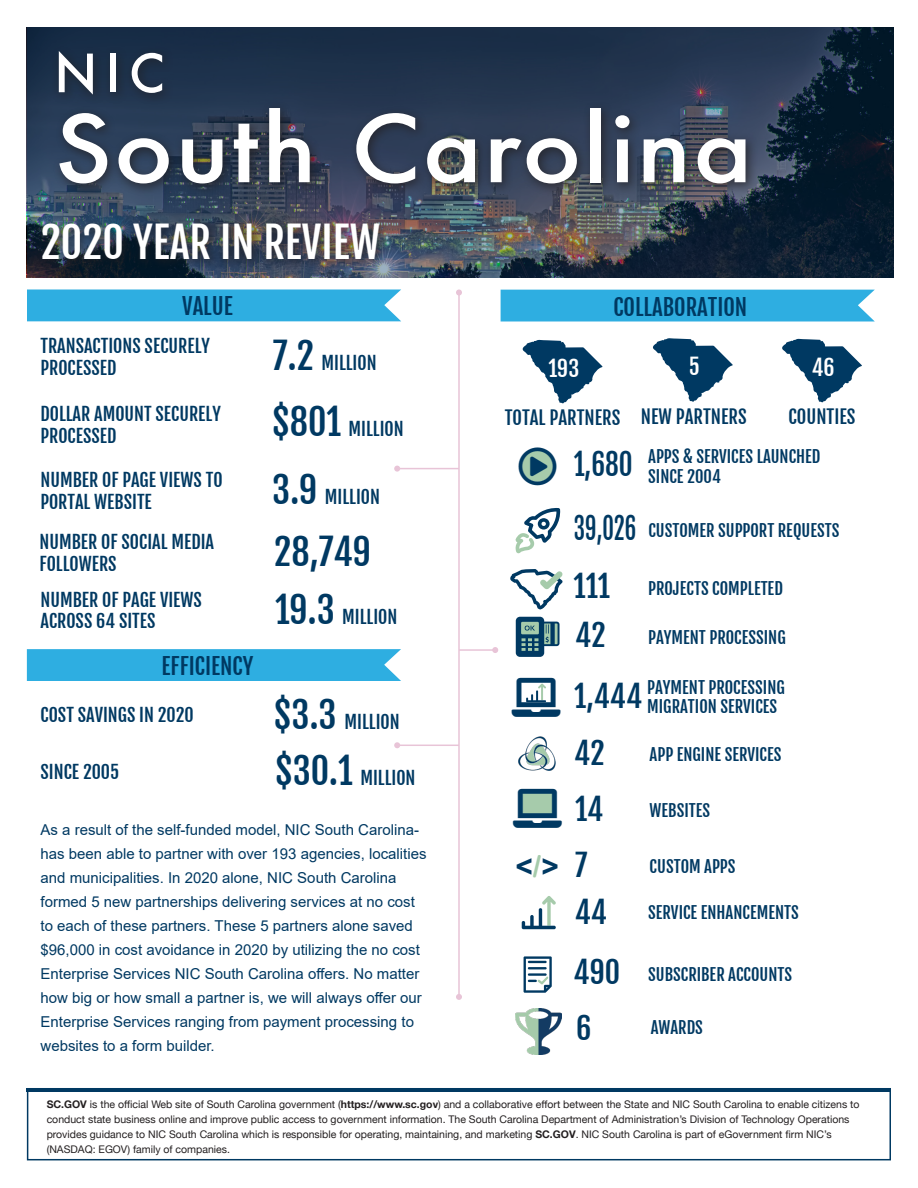
<style>
.page{position:relative;width:918px;height:1188px;background:#fff}
.page>*{position:absolute;margin:0;border:0;box-sizing:border-box;transform-origin:0 0}
.t1{font:500 90px "Futura";letter-spacing:.02em;color:#fff;scale:1.1 1}
.t2{font:500 51.3px "Futura";color:#fff}
.Design_Text{font:42px "Fjalla One";color:#fff}
.Design_Text-2{font:36px "Fjalla One";color:#003962}
.Design_Text-3{font:30px "Fjalla One";color:#003962}
.Design_Text-4{font:30px "Fjalla One";color:#003962;scale:.75 1}
.Design_Text-5{font:30px "Fjalla One";color:#003962;scale:.9 1}
.t3{font:30px "Arial Rounded MT Bold";color:#003962}
.Design_Text-6{font:22.5px "Fjalla One";color:#003962}
.Design_Text-7{font:21.75px "Fjalla One";color:#fff}
.Design_Text-8{font:18.6px "Fjalla One";color:#003962}
.Design_Text-9{font:18px/21.6px "Fjalla One";color:#003962}
.Design_Text-10{font:16.5px/19.8px "Fjalla One";color:#003962}
.t4{font:15px/24px "Arial";color:#003962}
.t5{font:10.5px/15px "Helvetica Neue";color:#231f20}
.s1{font-size:36px}
.s2{color:#a6cbab}
.s3{font-weight:700}
</style>
<div class="page">
<div style="left:27px;top:1088px;width:864px;height:72px;border:2px solid #003962"></div>
<img style="left:27px;top:27px;width:866px;height:251px">
<div style="left:37px;top:218px;width:352px;height:51px;background:#231f20;opacity:.75"></div>
<hr style="left:458px;top:292px;width:2px;height:705px;background:#e8c4d7">
<svg style="left:456px;top:290px;width:6px;height:5px"></svg>
<svg style="left:456px;top:994px;width:6px;height:6px"></svg>
<div style="left:27px;top:290px;width:374px;height:31px;background:#2eaee1"></div>
<hr style="left:397px;top:468px;width:62px;height:1px;background:#e8c4d7">
<svg style="left:394px;top:466px;width:6px;height:6px"></svg>
<hr style="left:397px;top:745px;width:62px;height:1px;background:#e8c4d7">
<svg style="left:394px;top:742px;width:6px;height:6px"></svg>
<hr style="left:459px;top:649px;width:36px;height:2px;background:#e8c4d7">
<svg style="left:492px;top:647px;width:6px;height:6px"></svg>
<div style="left:52px;top:45px;width:706px;height:151px;background:#231f20;opacity:.75"></div>
<hr style="left:27px;top:1088px;width:864px;height:4px;background:#003962">
<svg style="left:516px;top:617px;width:44px;height:40px;background:#537e8d"></svg>
<img style="left:518px;top:736px;width:38px;height:35px">
<div style="left:501px;top:290px;width:374px;height:31px;background:#2eaee1"></div>
<svg style="left:653px;top:338px;width:80px;height:64px"></svg>
<svg style="left:522px;top:340px;width:81px;height:64px"></svg>
<svg style="left:782px;top:339px;width:80px;height:64px"></svg>
<svg style="left:524px;top:956px;width:28px;height:37px"></svg>
<svg style="left:510px;top:569px;width:53px;height:40px"></svg>
<svg style="left:515px;top:508px;width:45px;height:45px"></svg>
<svg style="left:522px;top:896px;width:34px;height:33px"></svg>
<div style="left:27px;top:649px;width:374px;height:32px;background:#2eaee1"></div>
<img style="left:516px;top:1008px;width:45px;height:47px">
<svg style="left:521px;top:792px;width:35px;height:24px"></svg>
<svg style="left:521px;top:450px;width:33px;height:32px"></svg>
<svg style="left:526px;top:683px;width:20px;height:20px"></svg>
<p class="t2" style="left:54px;top:38px;width:112px">NIC</p>
<p class="t1" style="left:54px;top:87px;width:636px">South Carolina</p>
<p class="Design_Text" style="left:40px;top:217px;width:341px">2020 YEAR IN REVIEW</p>
<p class="Design_Text-6" style="left:182px;top:293px;width:52px">VALUE</p>
<p class="Design_Text-9" style="left:40px;top:336px;width:171px">TRANSACTIONS SECURELY<br>PROCESSED</p>
<p class="Design_Text-9" style="left:40px;top:403px;width:182px">DOLLAR AMOUNT SECURELY<br>PROCESSED</p>
<p class="Design_Text-9" style="left:40px;top:469px;width:184px">NUMBER OF PAGE VIEWS TO<br>PORTAL WEBSITE</p>
<p class="Design_Text-9" style="left:40px;top:531px;width:176px">NUMBER OF SOCIAL MEDIA<br>FOLLOWERS</p>
<p class="Design_Text-9" style="left:41px;top:589px;width:163px">NUMBER OF PAGE VIEWS</p>
<p class="Design_Text-9" style="left:41px;top:610px;width:117px">ACROSS 64 SITES</p>
<p class="Design_Text-6" style="left:161px;top:652px;width:93px">EFFICIENCY</p>
<p class="Design_Text-9" style="left:41px;top:705px;width:155px">COST SAVINGS IN 2020</p>
<p class="Design_Text-9" style="left:41px;top:761px;width:80px">SINCE 2005</p>
<p class="Design_Text-9" style="left:273px;top:352px;width:105px"><span class="s1">7.2</span> MILLION</p>
<p class="Design_Text-9" style="left:272px;top:418px;width:133px"><span class="s1">$801</span> MILLION</p>
<p class="Design_Text-9" style="left:272px;top:486px;width:109px"><span class="s1">3.9</span> MILLION</p>
<p class="Design_Text-2" style="left:274px;top:530px;width:99px">28,749</p>
<p class="Design_Text-9" style="left:275px;top:606px;width:124px"><span class="s1">19.3</span> MILLION</p>
<p class="Design_Text-9" style="left:274px;top:711px;width:127px"><span class="s1">$3.3</span> MILLION</p>
<p class="Design_Text-9" style="left:275px;top:767px;width:142px"><span class="s1">$30.1</span> MILLION</p>
<p class="t4" style="left:41px;top:818px;width:388px">As a result of the self-funded model, NIC South Carolina&shy;has been able to partner with over 193 agencies, localities and municipalities. In 2020 alone, NIC South Carolina formed 5 new partnerships delivering services at no cost to each of these partners. These 5 partners alone saved $96,000 in cost avoidance in 2020 by utilizing the no cost Enterprise Services NIC South Carolina offers. No matter how big or how small a partner is, we will always offer our Enterprise Services ranging from payment processing to websites to a form builder.</p>
<p class="Design_Text-6" style="left:613px;top:293px;width:135px">COLLABORATION</p>
<p class="Design_Text-7" style="left:689px;top:353px;width:12px">5</p>
<p class="Design_Text-8" style="left:641px;top:405px;width:107px">NEW PARTNERS</p>
<p class="Design_Text-7" style="left:812px;top:354px;width:24px">46</p>
<p class="Design_Text-8" style="left:789px;top:405px;width:69px">COUNTIES</p>
<p class="Design_Text-7" style="left:549px;top:355px;width:32px">193</p>
<p class="Design_Text-8" style="left:505px;top:406px;width:117px">TOTAL PARTNERS</p>
<p class="Design_Text-5" style="left:574px;top:446px;width:67px">1,680</p>
<p class="Design_Text-10" style="left:648px;top:447px;width:174px">APPS &amp; SERVICES LAUNCHED<br>SINCE 2004</p>
<p class="Design_Text-4" style="left:574px;top:509px;width:85px">39,026</p>
<p class="Design_Text-10" style="left:648px;top:521px;width:193px">CUSTOMER SUPPORT REQUESTS</p>
<p class="Design_Text-3" style="left:574px;top:568px;width:38px">111</p>
<p class="Design_Text-10" style="left:648px;top:579px;width:136px">PROJECTS COMPLETED</p>
<p class="Design_Text-3" style="left:575px;top:617px;width:32px">42</p>
<p class="Design_Text-10" style="left:648px;top:627px;width:139px">PAYMENT PROCESSING</p>
<p class="Design_Text-3" style="left:574px;top:678px;width:69px">1,444</p>
<p class="Design_Text-10" style="left:647px;top:677px;width:139px">PAYMENT PROCESSING<br>MIGRATION SERVICES</p>
<p class="Design_Text-3" style="left:574px;top:735px;width:32px">42</p>
<p class="Design_Text-10" style="left:650px;top:744px;width:133px">APP ENGINE SERVICES</p>
<p class="Design_Text-3" style="left:575px;top:791px;width:30px">14</p>
<p class="Design_Text-10" style="left:650px;top:801px;width:62px">WEBSITES</p>
<p class="t3" style="left:515px;top:848px;width:45px">&lt;<span class="s2">/</span>&gt;</p>
<p class="Design_Text-3" style="left:575px;top:847px;width:14px">7</p>
<p class="Design_Text-10" style="left:650px;top:857px;width:87px">CUSTOM APPS</p>
<p class="Design_Text-3" style="left:575px;top:894px;width:34px">44</p>
<p class="Design_Text-10" style="left:648px;top:903px;width:152px">SERVICE ENHANCEMENTS</p>
<p class="Design_Text-3" style="left:574px;top:954px;width:48px">490</p>
<p class="Design_Text-10" style="left:648px;top:964px;width:146px">SUBSCRIBER ACCOUNTS</p>
<p class="Design_Text-3" style="left:576px;top:1010px;width:17px">6</p>
<p class="Design_Text-10" style="left:651px;top:1018px;width:54px">AWARDS</p>
<p class="t5" style="left:47px;top:1097px;width:814px"><span class="s3">SC.GOV</span> is the official Web site of South Carolina government (<span class="s3">https://www.sc.gov</span>) and a collaborative effort between the State and NIC South Carolina to enable citizens to conduct state business online and improve public access to government information. The South Carolina Department of Administration’s Division of Technology Operations provides guidance to NIC South Carolina which is responsible for operating, maintaining, and marketing <span class="s3">SC.GOV</span>. NIC South Carolina is part of eGovernment firm NIC’s (NASDAQ: EGOV) family of companies.</p>
</div>
